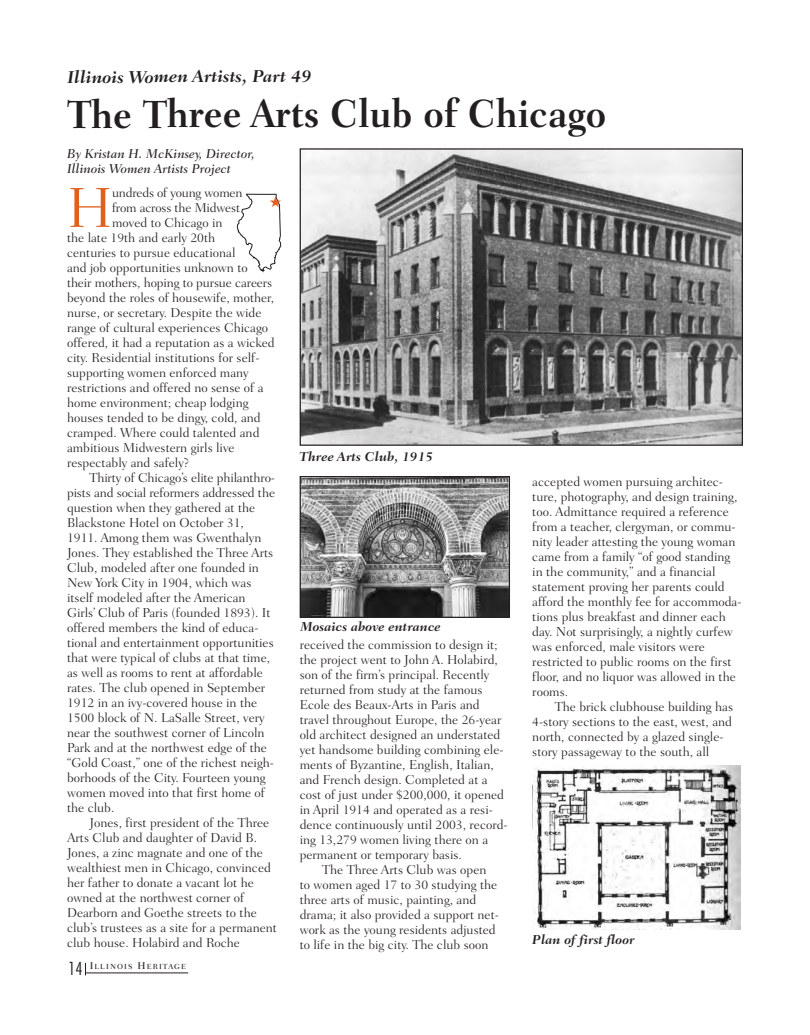
<style>
.page{position:relative;width:810px;height:1035px;background:#fff}
.page>*{position:absolute;margin:0;border:0;box-sizing:border-box;transform-origin:0 0}
.t1{font:300 57.38px "Fairfield LH";color:#e1601e}
.t2{font:700 40px "Fairfield LH";color:#231f20;scale:.92 1}
.t3{font:italic 700 17.5px "Fairfield LH";color:#231f20}
.t4{font:300 condensed 17.5px "Futura";color:#231f20}
.t5{font:300 13.12px "Fairfield LH";color:#231f20}
.t6{font:italic 500 13.12px/15px "Fairfield LH";color:#231f20}
.t7{font:italic 700 13.12px "Fairfield LH";color:#231f20}
.t8{font:500 7.5px "Fairfield LH";letter-spacing:.145em;color:#231f20}
.s1{font-size:10px}
</style>
<div class="page">
<img style="left:302px;top:150px;width:439px;height:294px">
<div style="left:300px;top:148px;width:443px;height:298px;border:1px solid #231f20"></div>
<img style="left:532px;top:766px;width:209px;height:163px">
<img style="left:302px;top:478px;width:206px;height:138px">
<div style="left:300px;top:476px;width:210px;height:142px;border:1px solid #231f20"></div>
<hr style="left:86px;top:973px;width:102px;height:1px;background:#231f20">
<svg style="left:85px;top:963px;width:1px;height:12px"></svg>
<svg style="left:236px;top:193px;width:46px;height:80px"></svg>
<p class="t3" style="left:67px;top:69px;width:246px">Illinois Women Artists, Part 49</p>
<p class="t2" style="left:67px;top:98px;width:587px">The Three Arts Club of Chicago</p>
<p class="t6" style="left:67px;top:147px;width:189px">By Kristan H. McKinsey, Director,<br>Illinois Women Artists Project</p>
<p class="t1" style="left:67px;top:185px;width:47px">H</p>
<p class="t5" style="left:112px;top:187px;width:132px">undreds of young women</p>
<p class="t5" style="left:112px;top:202px;width:130px">from across the Midwest</p>
<p class="t5" style="left:112px;top:217px;width:112px">moved to Chicago in</p>
<p class="t5" style="left:67px;top:232px;width:150px">the late 19th and early 20th</p>
<p class="t5" style="left:67px;top:247px;width:170px">centuries to pursue educational</p>
<p class="t5" style="left:67px;top:262px;width:182px">and job opportunities unknown to</p>
<p class="t5" style="left:67px;top:277px;width:207px">their mothers, hoping to pursue careers</p>
<p class="t5" style="left:67px;top:292px;width:209px">beyond the roles of housewife, mother,</p>
<p class="t5" style="left:67px;top:307px;width:196px">nurse, or secretary. Despite the wide</p>
<p class="t5" style="left:67px;top:322px;width:203px">range of cultural experiences Chicago</p>
<p class="t5" style="left:67px;top:337px;width:209px">offered, it had a reputation as a wicked</p>
<p class="t5" style="left:67px;top:352px;width:194px">city. Residential institutions for self-</p>
<p class="t5" style="left:67px;top:367px;width:183px">supporting women enforced many</p>
<p class="t5" style="left:67px;top:382px;width:198px">restrictions and offered no sense of a</p>
<p class="t5" style="left:67px;top:397px;width:183px">home environment; cheap lodging</p>
<p class="t5" style="left:67px;top:412px;width:195px">houses tended to be dingy, cold, and</p>
<p class="t5" style="left:67px;top:427px;width:194px">cramped. Where could talented and</p>
<p class="t5" style="left:67px;top:442px;width:169px">ambitious Midwestern girls live</p>
<p class="t5" style="left:67px;top:457px;width:124px">respectably and safely?</p>
<p class="t5" style="left:90px;top:472px;width:187px">Thirty of Chicago’s elite philanthro-</p>
<p class="t5" style="left:67px;top:487px;width:210px">pists and social reformers addressed the</p>
<p class="t5" style="left:67px;top:502px;width:190px">question when they gathered at the</p>
<p class="t5" style="left:67px;top:517px;width:178px">Blackstone Hotel on October 31,</p>
<p class="t5" style="left:67px;top:532px;width:196px">1911. Among them was Gwenthalyn</p>
<p class="t5" style="left:67px;top:547px;width:208px">Jones. They established the Three Arts</p>
<p class="t5" style="left:67px;top:562px;width:193px">Club, modeled after one founded in</p>
<p class="t5" style="left:67px;top:577px;width:186px">New York City in 1904, which was</p>
<p class="t5" style="left:67px;top:592px;width:180px">itself modeled after the American</p>
<p class="t5" style="left:67px;top:607px;width:205px">Girls’ Club of Paris (founded 1893). It</p>
<p class="t5" style="left:67px;top:622px;width:193px">offered members the kind of educa-</p>
<p class="t5" style="left:67px;top:637px;width:208px">tional and entertainment opportunities</p>
<p class="t5" style="left:67px;top:652px;width:205px">that were typical of clubs at that time,</p>
<p class="t5" style="left:67px;top:667px;width:197px">as well as rooms to rent at affordable</p>
<p class="t5" style="left:67px;top:682px;width:200px">rates. The club opened in September</p>
<p class="t5" style="left:67px;top:697px;width:192px">1912 in an ivy-covered house in the</p>
<p class="t5" style="left:67px;top:712px;width:199px">1500 block of N. LaSalle Street, very</p>
<p class="t5" style="left:67px;top:727px;width:199px">near the southwest corner of Lincoln</p>
<p class="t5" style="left:67px;top:742px;width:201px">Park and at the northwest edge of the</p>
<p class="t5" style="left:67px;top:757px;width:209px">“Gold Coast,” one of the richest neigh-</p>
<p class="t5" style="left:67px;top:772px;width:200px">borhoods of the City. Fourteen young</p>
<p class="t5" style="left:67px;top:787px;width:200px">women moved into that first home of</p>
<p class="t5" style="left:67px;top:802px;width:49px">the club.</p>
<p class="t5" style="left:90px;top:817px;width:181px">Jones, first president of the Three</p>
<p class="t5" style="left:67px;top:832px;width:192px">Arts Club and daughter of David B.</p>
<p class="t5" style="left:67px;top:847px;width:197px">Jones, a zinc magnate and one of the</p>
<p class="t5" style="left:67px;top:862px;width:205px">wealthiest men in Chicago, convinced</p>
<p class="t5" style="left:67px;top:877px;width:188px">her father to donate a vacant lot he</p>
<p class="t5" style="left:67px;top:892px;width:179px">owned at the northwest corner of</p>
<p class="t5" style="left:67px;top:907px;width:191px">Dearborn and Goethe streets to the</p>
<p class="t5" style="left:67px;top:922px;width:211px">club’s trustees as a site for a permanent</p>
<p class="t5" style="left:67px;top:937px;width:175px">club house. Holabird and Roche</p>
<p class="t4" style="left:68px;top:961px;width:16px">14</p>
<p class="t8" style="left:90px;top:963px;width:98px"><span class="s1">I</span>LLINOIS <span class="s1">H</span>ERITAGE</p>
<p class="t7" style="left:300px;top:451px;width:135px">Three Arts Club, 1915</p>
<p class="t7" style="left:300px;top:621px;width:142px">Mosaics above entrance</p>
<p class="t5" style="left:300px;top:639px;width:200px">received the commission to design it;</p>
<p class="t5" style="left:300px;top:654px;width:200px">the project went to John A. Holabird,</p>
<p class="t5" style="left:300px;top:669px;width:191px">son of the firm’s principal. Recently</p>
<p class="t5" style="left:300px;top:684px;width:184px">returned from study at the famous</p>
<p class="t5" style="left:300px;top:699px;width:182px">Ecole des Beaux-Arts in Paris and</p>
<p class="t5" style="left:300px;top:714px;width:203px">travel throughout Europe, the 26-year</p>
<p class="t5" style="left:300px;top:729px;width:202px">old architect designed an understated</p>
<p class="t5" style="left:300px;top:744px;width:205px">yet handsome building combining ele-</p>
<p class="t5" style="left:300px;top:759px;width:196px">ments of Byzantine, English, Italian,</p>
<p class="t5" style="left:300px;top:774px;width:190px">and French design. Completed at a</p>
<p class="t5" style="left:300px;top:789px;width:206px">cost of just under $200,000, it opened</p>
<p class="t5" style="left:300px;top:804px;width:195px">in April 1914 and operated as a resi-</p>
<p class="t5" style="left:300px;top:819px;width:210px">dence continuously until 2003, record-</p>
<p class="t5" style="left:300px;top:834px;width:190px">ing 13,279 women living there on a</p>
<p class="t5" style="left:300px;top:849px;width:164px">permanent or temporary basis.</p>
<p class="t5" style="left:322px;top:864px;width:166px">The Three Arts Club was open</p>
<p class="t5" style="left:300px;top:879px;width:199px">to women aged 17 to 30 studying the</p>
<p class="t5" style="left:300px;top:894px;width:178px">three arts of music, painting, and</p>
<p class="t5" style="left:300px;top:909px;width:201px">drama; it also provided a support net-</p>
<p class="t5" style="left:300px;top:924px;width:198px">work as the young residents adjusted</p>
<p class="t5" style="left:300px;top:939px;width:190px">to life in the big city. The club soon</p>
<p class="t5" style="left:532px;top:476px;width:192px">accepted women pursuing architec-</p>
<p class="t5" style="left:532px;top:491px;width:207px">ture, photography, and design training,</p>
<p class="t5" style="left:532px;top:506px;width:198px">too. Admittance required a reference</p>
<p class="t5" style="left:532px;top:521px;width:205px">from a teacher, clergyman, or commu-</p>
<p class="t5" style="left:532px;top:536px;width:205px">nity leader attesting the young woman</p>
<p class="t5" style="left:532px;top:551px;width:200px">came from a family “of good standing</p>
<p class="t5" style="left:532px;top:566px;width:185px">in the community,” and a financial</p>
<p class="t5" style="left:532px;top:581px;width:194px">statement proving her parents could</p>
<p class="t5" style="left:532px;top:596px;width:211px">afford the monthly fee for accommoda-</p>
<p class="t5" style="left:532px;top:611px;width:195px">tions plus breakfast and dinner each</p>
<p class="t5" style="left:532px;top:626px;width:202px">day. Not surprisingly, a nightly curfew</p>
<p class="t5" style="left:532px;top:641px;width:174px">was enforced, male visitors were</p>
<p class="t5" style="left:532px;top:656px;width:201px">restricted to public rooms on the first</p>
<p class="t5" style="left:532px;top:671px;width:205px">floor, and no liquor was allowed in the</p>
<p class="t5" style="left:532px;top:686px;width:37px">rooms.</p>
<p class="t5" style="left:555px;top:701px;width:180px">The brick clubhouse building has</p>
<p class="t5" style="left:532px;top:716px;width:201px">4-story sections to the east, west, and</p>
<p class="t5" style="left:532px;top:731px;width:193px">north, connected by a glazed single-</p>
<p class="t5" style="left:532px;top:746px;width:178px">story passageway to the south, all</p>
<p class="t7" style="left:532px;top:934px;width:104px">Plan of first floor</p>
</div>
